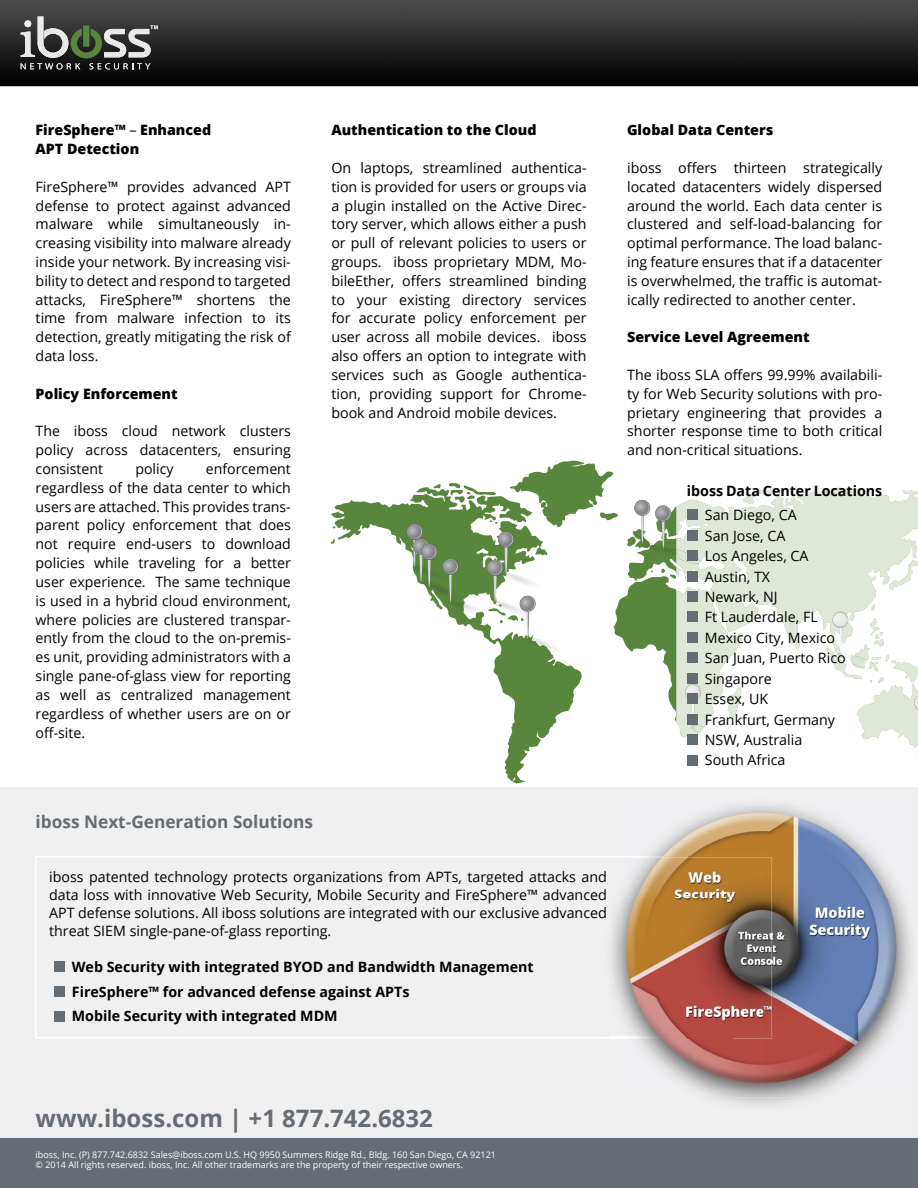
<style>
.page{position:relative;width:918px;height:1188px;background:#fff}
.page>*{position:absolute;margin:0;border:0;box-sizing:border-box;transform-origin:0 0}
.t1{font:700 24px "Open Sans";color:#666c73}
.t2{font:700 17.25px "Open Sans";color:#666c73}
.t3{font:14.25px/18.8px "Open Sans";color:#000;text-align:justify}
.t4{font:700 14.25px/24.8px "Open Sans";color:#000}
.t5{font:800 14.25px/18.8px "Open Sans";color:#000}
.t6{font:9px/10.8px "Open Sans";color:#fff}
.s1{font-weight:400}
</style>
<div class="page">
<svg style="left:331px;top:500px;width:251px;height:283px"></svg>
<svg style="left:619px;top:559px;width:57px;height:163px"></svg>
<svg style="left:331px;top:539px;width:4px;height:5px"></svg>
<img style="left:530px;top:639px;width:35px;height:16px">
<img style="left:526px;top:639px;width:24px;height:13px">
<svg style="left:406px;top:461px;width:213px;height:178px"></svg>
<svg style="left:676px;top:487px;width:242px;height:250px;fill:#dee7d8"></svg>
<svg style="left:742px;top:488px;width:34px;height:17px"></svg>
<svg style="left:889px;top:559px;width:29px;height:31px"></svg>
<svg style="left:727px;top:687px;width:14px;height:30px"></svg>
<img style="left:676px;top:549px;width:25px;height:15px">
<img style="left:699px;top:727px;width:32px;height:10px">
<svg style="left:684px;top:683px;width:20px;height:50px"></svg>
<svg style="left:824px;top:604px;width:94px;height:149px"></svg>
<svg style="left:627px;top:499px;width:53px;height:60px"></svg>
<div style="left:687px;top:509px;width:11px;height:11px;background:#666c73"></div>
<div style="left:687px;top:530px;width:11px;height:11px;background:#666c73"></div>
<div style="left:687px;top:550px;width:11px;height:11px;background:#666c73"></div>
<div style="left:687px;top:571px;width:11px;height:11px;background:#666c73"></div>
<div style="left:687px;top:591px;width:11px;height:11px;background:#666c73"></div>
<div style="left:687px;top:612px;width:11px;height:10px;background:#666c73"></div>
<div style="left:687px;top:632px;width:11px;height:11px;background:#666c73"></div>
<div style="left:687px;top:652px;width:11px;height:11px;background:#666c73"></div>
<div style="left:687px;top:673px;width:11px;height:11px;background:#666c73"></div>
<div style="left:687px;top:693px;width:11px;height:11px;background:#666c73"></div>
<div style="left:687px;top:714px;width:11px;height:11px;background:#666c73"></div>
<div style="left:687px;top:734px;width:11px;height:11px;background:#666c73"></div>
<div style="left:687px;top:755px;width:11px;height:10px;background:#666c73"></div>
<div style="left:0;top:787px;width:918px;height:382px;background:#f0f0f1"></div>
<svg style="left:35px;top:856px;width:569px;height:182px"></svg>
<div style="left:54px;top:961px;width:10px;height:11px;background:#666c73"></div>
<div style="left:54px;top:986px;width:10px;height:11px;background:#666c73"></div>
<div style="left:54px;top:1011px;width:10px;height:10px;background:#666c73"></div>
<div style="left:0;top:1138px;width:918px;height:50px;background:#666c73"></div>
<img style="left:610px;top:1038px;width:196px;height:67px">
<img style="left:604px;top:856px;width:7px;height:182px">
<img style="left:604px;top:871px;width:3px;height:14px">
<img style="left:604px;top:889px;width:3px;height:14px">
<img style="left:604px;top:907px;width:3px;height:14px">
<img style="left:611px;top:805px;width:300px;height:293px">
<img style="left:611px;top:856px;width:162px;height:46px">
<img style="left:732px;top:901px;width:41px;height:137px">
<img style="left:611px;top:1037px;width:122px;height:1px">
<img style="left:0;top:0;width:918px;height:86px">
<img style="left:38px;top:17px;width:30px;height:3px">
<svg style="left:21px;top:20px;width:137px;height:49px;background:#5c605a"></svg>
<p class="t5" style="left:36px;top:120px;width:177px">FireSphere™ <span class="s1">–</span> Enhanced<br>APT Detection</p>
<p class="t3" style="left:36px;top:177px;width:257px">FireSphere™ provides advanced APT defense to protect against advanced malware while simultaneously in&shy;creasing visibility into malware already inside your network. By increasing visi&shy;bility to detect and respond to targeted attacks, FireSphere™ shortens the time from malware infection to its detection, greatly mitigating the risk of data loss.</p>
<p class="t5" style="left:36px;top:383px;width:144px">Policy Enforcement</p>
<p class="t3" style="left:36px;top:421px;width:257px">The iboss cloud network clusters policy across datacenters, ensuring consistent</p>
<p class="t3" style="left:36px;top:459px;width:257px;text-indent:170px">enforcement regardless of the data center to which users are attached. This provides trans&shy;parent policy enforcement that does not require end-users to download policies while traveling for a better user experience. The same technique is used in a hybrid cloud environment, where policies are clustered transpar&shy;ently from the cloud to the on-premis&shy;es unit, providing administrators with a single pane-of-glass view for reporting as well as centralized management regardless of whether users are on or off-site.</p>
<p class="t3" style="left:135px;top:459px;width:40px">policy</p>
<p class="t5" style="left:331px;top:120px;width:207px">Authentication to the Cloud</p>
<p class="t3" style="left:331px;top:158px;width:257px">On laptops, streamlined authentica&shy;tion is provided for users or groups via a plugin installed on the Active Direc&shy;tory server, which allows either a push or pull of relevant policies to users or groups. iboss proprietary MDM, Mo&shy;bileEther, offers streamlined binding to your existing directory services for accurate policy enforcement per user across all mobile devices. iboss also offers an option to integrate with services such as Google authentica&shy;tion, providing support for Chrome&shy;book and Android mobile devices.</p>
<p class="t2" style="left:36px;top:809px;width:279px">iboss Next-Generation Solutions</p>
<p class="t3" style="left:49px;top:867px;width:559px;line-height:18px">iboss patented technology protects organizations from APTs, targeted attacks and data loss with innovative Web Security, Mobile Security and FireSphere™ advanced APT defense solutions. All iboss solutions are integrated with our exclusive advanced threat SIEM single-pane-of-glass reporting.</p>
<p class="t4" style="left:72px;top:954px;width:463px">Web Security with integrated BYOD and Bandwidth Management<br>FireSphere™ for advanced defense against APTs<br>Mobile Security with integrated MDM</p>
<p class="t5" style="left:627px;top:120px;width:148px">Global Data Centers</p>
<p class="t3" style="left:627px;top:158px;width:257px">iboss offers thirteen strategically located datacenters widely dispersed around the world. Each data center is clustered and self-load-balancing for optimal performance. The load balanc&shy;ing feature ensures that if a datacenter is overwhelmed, the traffic is automat&shy;ically redirected to another center.</p>
<p class="t5" style="left:627px;top:327px;width:184px">Service Level Agreement</p>
<p class="t3" style="left:627px;top:365px;width:257px">The iboss SLA offers 99.99% availabili&shy;ty for Web Security solutions with pro&shy;prietary engineering that provides a shorter response time to both critical and non-critical situations.</p>
<p class="t4" style="left:687px;top:478px;width:197px">iboss Data Center Locations</p>
<p class="t3" style="left:705px;top:505px;width:142px;line-height:20.4px;text-align:left">San Diego, CA<br>San Jose, CA<br>Los Angeles, CA<br>Austin, TX<br>Newark, NJ<br>Ft Lauderdale, FL<br>Mexico City, Mexico<br>San Juan, Puerto Rico<br>Singapore<br>Essex, UK<br>Frankfurt, Germany<br>NSW, Australia<br>South Africa</p>
<h1 class="t1" style="left:36px;top:1101px;width:399px">www.iboss.com | +1 877.742.6832</h1>
<p class="t6" style="left:36px;top:1149px;width:462px">iboss, Inc. (P) 877.742.6832 Sales@iboss.com U.S. HQ 9950 Summers Ridge Rd., Bldg. 160 San Diego, CA 92121 © 2014 All rights reserved. iboss, Inc. All other trademarks are the property of their respective owners.</p>
</div>
